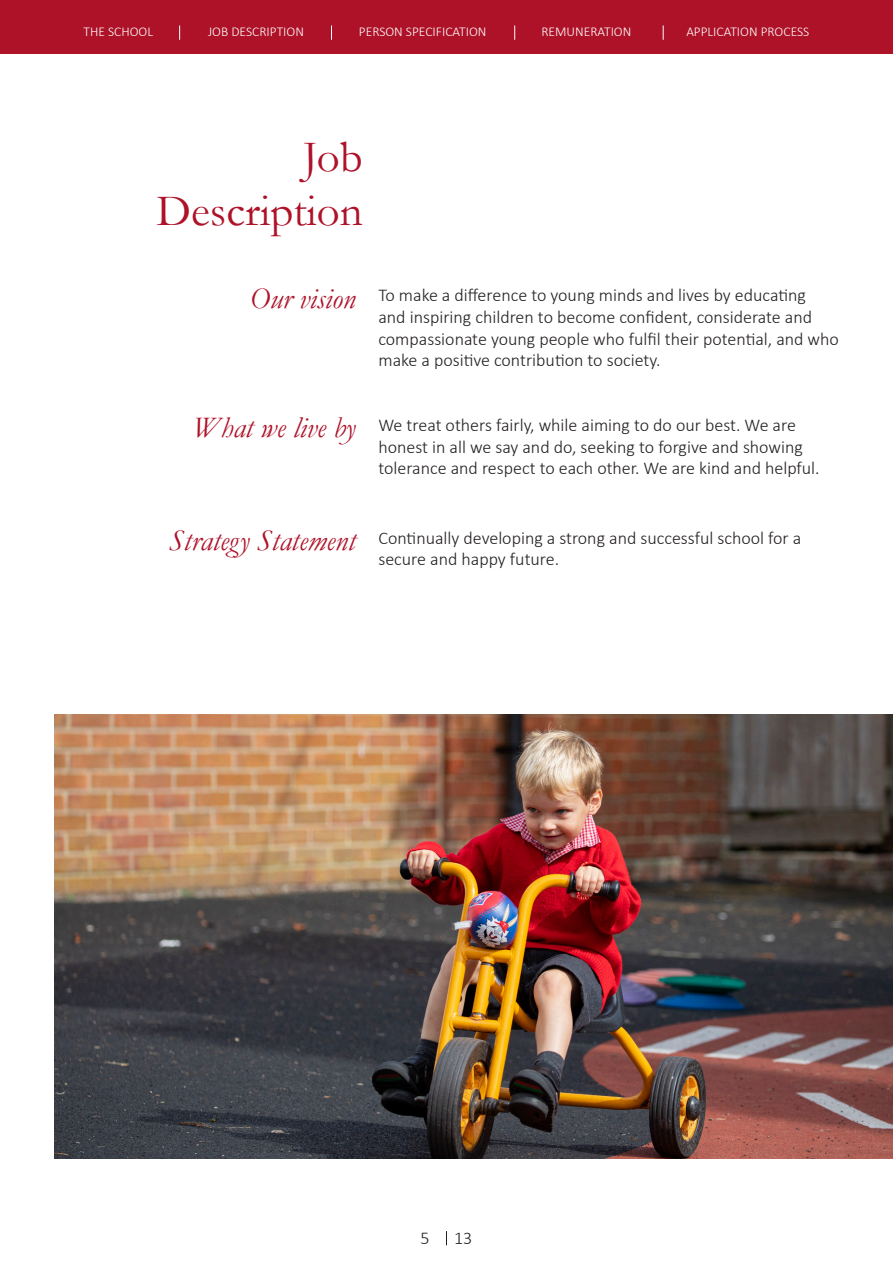
<style>
.page{position:relative;width:893px;height:1263px;background:#fff}
.page>*{position:absolute;margin:0;border:0;box-sizing:border-box;transform-origin:0 0}
.t1{font:45px "Garamond";color:#ae1229}
.t2{font:italic 30px "Garamond";color:#ae1229}
.t3{font:300 18px/21.6px "Calibri";color:#231f20}
.t4{font:300 13.5px "Calibri";color:#fff}
</style>
<div class="page">
<div style="left:1px;top:1px;width:891px;height:52px;background:#ae1229"></div>
<div style="left:0;top:0;width:893px;height:54px;border:2px solid #ae1229"></div>
<svg style="left:179px;top:26px;width:1px;height:14px"></svg>
<svg style="left:331px;top:26px;width:1px;height:14px"></svg>
<svg style="left:514px;top:26px;width:1px;height:14px"></svg>
<svg style="left:663px;top:26px;width:1px;height:14px"></svg>
<svg style="left:446px;top:1231px;width:1px;height:14px"></svg>
<img style="left:54px;top:714px;width:839px;height:445px">
<p class="t4" style="left:84px;top:23px;width:71px">THE SCHOOL</p>
<p class="t4" style="left:208px;top:23px;width:97px">JOB DESCRIPTION</p>
<p class="t4" style="left:359px;top:23px;width:129px">PERSON SPECIFICATION</p>
<p class="t4" style="left:541px;top:23px;width:92px">REMUNERATION</p>
<p class="t4" style="left:686px;top:23px;width:125px">APPLICATION PROCESS</p>
<p class="t1" style="left:303px;top:127px;width:61px">Job</p>
<p class="t1" style="left:156px;top:181px;width:208px">Description</p>
<p class="t2" style="left:250px;top:278px;width:107px">Our vision</p>
<p class="t3" style="left:378px;top:284px;width:429px">To make a difference to young minds and lives by educating</p>
<p class="t3" style="left:378px;top:306px;width:435px">and inspiring children to become confident, considerate and</p>
<p class="t3" style="left:378px;top:328px;width:462px">compassionate young people who fulfil their potential, and who</p>
<p class="t3" style="left:378px;top:349px;width:284px">make a positive contribution to society.</p>
<p class="t2" style="left:193px;top:407px;width:164px">What we live by</p>
<p class="t3" style="left:378px;top:414px;width:443px">We treat others fairly, while aiming to do our best. We are honest in all we say and do, seeking to forgive and showing tolerance and respect to each other. We are kind and helpful.</p>
<p class="t2" style="left:169px;top:520px;width:188px">Strategy Statement</p>
<p class="t3" style="left:378px;top:527px;width:424px">Continually developing a strong and successful school for a secure and happy future.</p>
<p class="t3" style="left:421px;top:1227px;width:11px">5</p>
<p class="t3" style="left:454px;top:1227px;width:20px">13</p>
</div>
